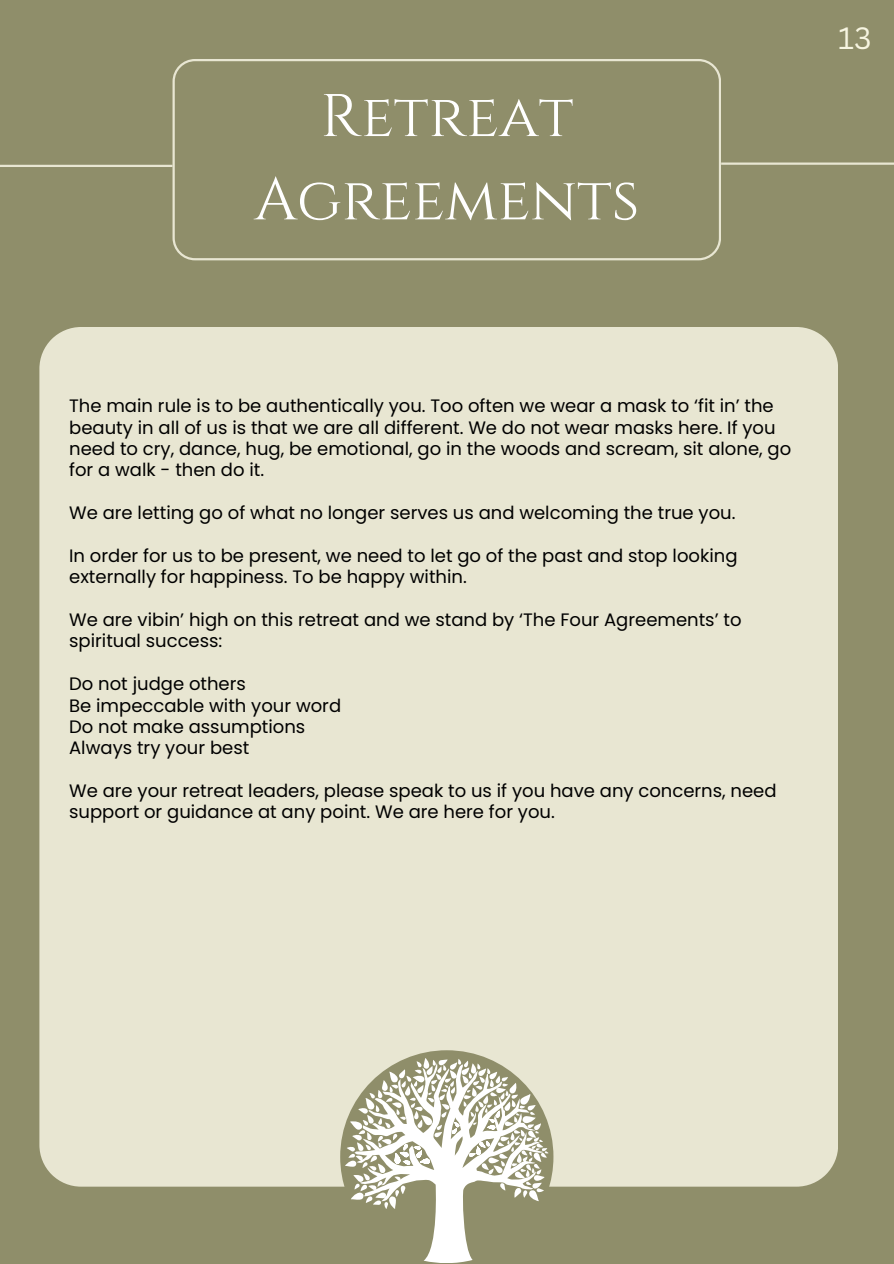
<style>
.page{position:relative;width:894px;height:1264px;background:#fff}
.page>*{position:absolute;margin:0;border:0;box-sizing:border-box;transform-origin:0 0}
.t1{font:60px/83.2px "Cinzel";color:#fff;text-align:center}
.t2{font:30px "Canva Sans";color:#f7f5e1}
.t3{font:18px/21.3px "Poppins";color:#000}
</style>
<div class="page">
<div style="left:0;top:0;width:893px;height:1263px;background:#8f8e6a"></div>
<div style="left:39px;top:327px;width:798px;height:859px;background:#e8e6d2"></div>
<svg style="left:172px;top:59px;width:548px;height:201px"></svg>
<hr style="left:0;top:165px;width:172px;height:2px;background:#e8e6d2">
<hr style="left:721px;top:162px;width:172px;height:3px;background:#e8e6d2">
<svg style="left:340px;top:1050px;width:213px;height:212px"></svg>
<h1 class="t1" style="left:254px;top:76px;width:386px">Retreat<br>Agreements</h1>
<h2 class="t2" style="left:837px;top:17px;width:35px">13</h2>
<p class="t3" style="left:69px;top:395px;width:723px">The main rule is to be authentically you. Too often we wear a mask to ‘fit in’ the beauty in all of us is that we are all different. We do not wear masks here. If you need to cry, dance, hug, be emotional, go in the woods and scream, sit alone, go for a walk - then do it.</p>
<p class="t3" style="left:69px;top:502px;width:667px">We are letting go of what no longer serves us and welcoming the true you.</p>
<p class="t3" style="left:69px;top:545px;width:669px">In order for us to be present, we need to let go of the past and stop looking externally for happiness. To be happy within.</p>
<p class="t3" style="left:69px;top:609px;width:673px">We are vibin’ high on this retreat and we stand by ‘The Four Agreements’ to spiritual success:</p>
<p class="t3" style="left:69px;top:673px;width:178px">Do not judge others</p>
<p class="t3" style="left:69px;top:694px;width:273px">Be impeccable with your word</p>
<p class="t3" style="left:69px;top:716px;width:237px">Do not make assumptions</p>
<p class="t3" style="left:69px;top:737px;width:182px">Always try your best</p>
<p class="t3" style="left:69px;top:780px;width:708px">We are your retreat leaders, please speak to us if you have any concerns, need support or guidance at any point. We are here for you.</p>
</div>
